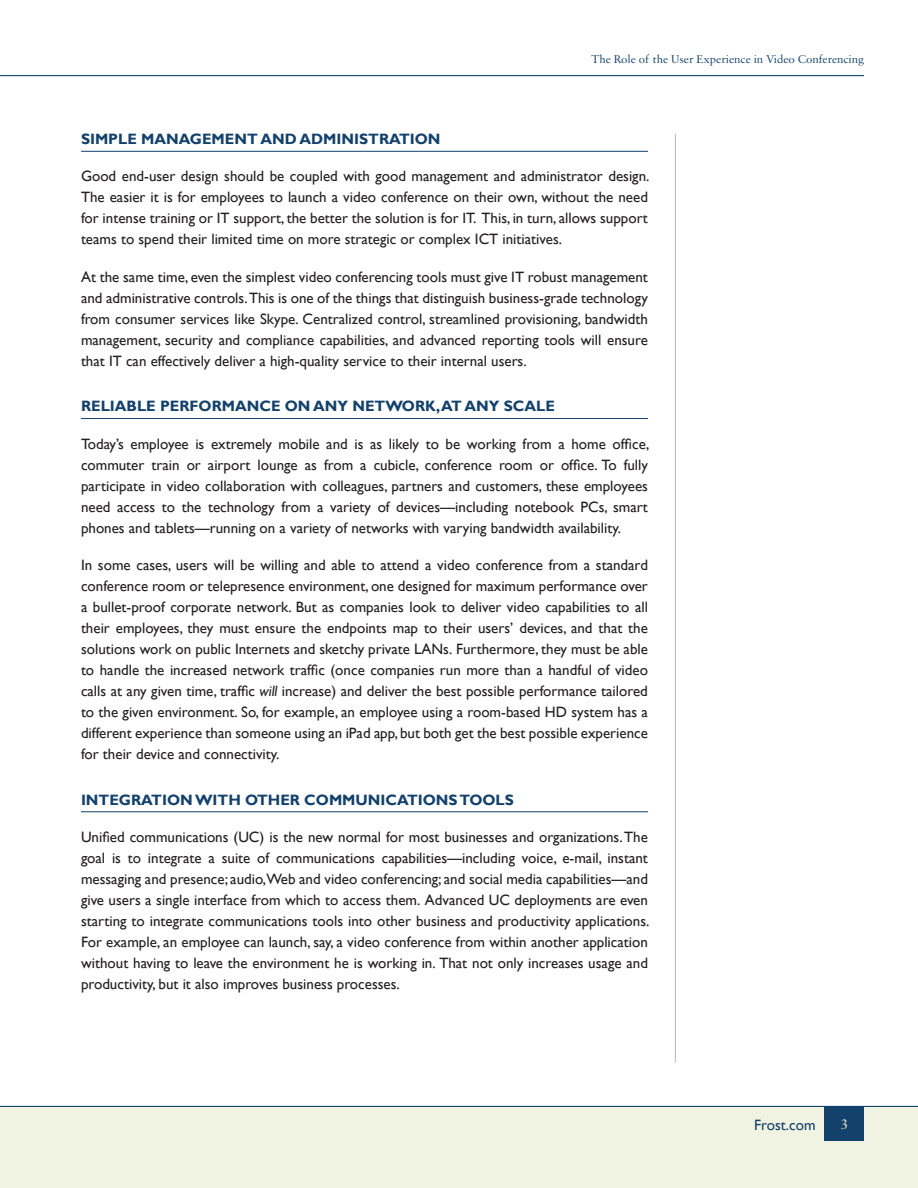
<style>
.page{position:relative;width:918px;height:1188px;background:#fff}
.page>*{position:absolute;margin:0;border:0;box-sizing:border-box;transform-origin:0 0}
.TX1{font:15px/21px "Gill Sans";color:#231f20;text-align:justify}
.HD1{font:700 15px "Gill Sans";color:#13416b}
.t1{font:15px "Gill Sans";color:#13416b}
.t2{font:600 15px "Sabon MT Pro";color:#d6d5b6}
.t3{font:12px "Sabon MT Pro";color:#13416b}
.s1{font-style:italic}
</style>
<div class="page">
<div style="left:0;top:1107px;width:918px;height:81px;background:#f1f3e2"></div>
<hr style="left:0;top:1106px;width:918px;height:1px;background:#13416b">
<hr style="left:0;top:75px;width:864px;height:1px;background:#13416b">
<div style="left:825px;top:1107px;width:39px;height:33px;background:#13416b"></div>
<hr style="left:675px;top:134px;width:1px;height:929px;background:#b0bacb">
<hr style="left:81px;top:151px;width:567px;height:1px;background:#13416b">
<hr style="left:81px;top:418px;width:567px;height:1px;background:#13416b">
<hr style="left:81px;top:811px;width:567px;height:1px;background:#13416b">
<p class="t3" style="left:591px;top:52px;width:274px">The Role of the User Experience in Video Conferencing</p>
<p class="HD1" style="left:81px;top:130px;width:361px">SIMPLE MANAGEMENT AND ADMINISTRATION</p>
<p class="TX1" style="left:81px;top:166px;width:570px">Good end-user design should be coupled with good management and administrator design.<br>The easier it is for employees to launch a video conference on their own, without the need for intense training or IT support, the better the solution is for IT. This, in turn, allows support teams to spend their limited time on more strategic or complex ICT initiatives.</p>
<p class="TX1" style="left:81px;top:266px;width:569px">At the same time, even the simplest video conferencing tools must give IT robust management and administrative controls. This is one of the things that distinguish business-grade technology from consumer services like Skype. Centralized control, streamlined provisioning, bandwidth management, security and compliance capabilities, and advanced reporting tools will ensure that IT can effectively deliver a high-quality service to their internal users.</p>
<p class="HD1" style="left:81px;top:397px;width:475px">RELIABLE PERFORMANCE ON ANY NETWORK, AT ANY SCALE</p>
<p class="TX1" style="left:81px;top:433px;width:570px">Today’s employee is extremely mobile and is as likely to be working from a home office, commuter train or airport lounge as from a cubicle, conference room or office. To fully participate in video collaboration with colleagues, partners and customers, these employees need access to the technology from a variety of devices—including notebook PCs, smart phones and tablets—running on a variety of networks with varying bandwidth availability.</p>
<p class="TX1" style="left:81px;top:555px;width:569px">In some cases, users will be willing and able to attend a video conference from a standard conference room or telepresence environment, one designed for maximum performance over a bullet-proof corporate network. But as companies look to deliver video capabilities to all their employees, they must ensure the endpoints map to their users’ devices, and that the solutions work on public Internets and sketchy private LANs. Furthermore, they must be able to handle the increased network traffic (once companies run more than a handful of video calls at any given time, traffic <span class="s1">will</span> increase) and deliver the best possible performance tailored to the given environment. So, for example, an employee using a room-based HD system has a different experience than someone using an iPad app, but both get the best possible experience for their device and connectivity.</p>
<p class="HD1" style="left:81px;top:791px;width:434px">INTEGRATION WITH OTHER COMMUNICATIONS TOOLS</p>
<p class="TX1" style="left:81px;top:827px;width:570px">Unified communications (UC) is the new normal for most businesses and organizations. The goal is to integrate a suite of communications capabilities—including voice, e-mail, instant messaging and presence; audio,Web and video conferencing; and social media capabilities—and give users a single interface from which to access them. Advanced UC deployments are even starting to integrate communications tools into other business and productivity applications.<br>For example, an employee can launch, say, a video conference from within another application without having to leave the environment he is working in. That not only increases usage and productivity, but it also improves business processes.</p>
<p class="t1" style="left:754px;top:1116px;width:63px">Frost.com</p>
<p class="t2" style="left:841px;top:1115px;width:9px">3</p>
</div>
